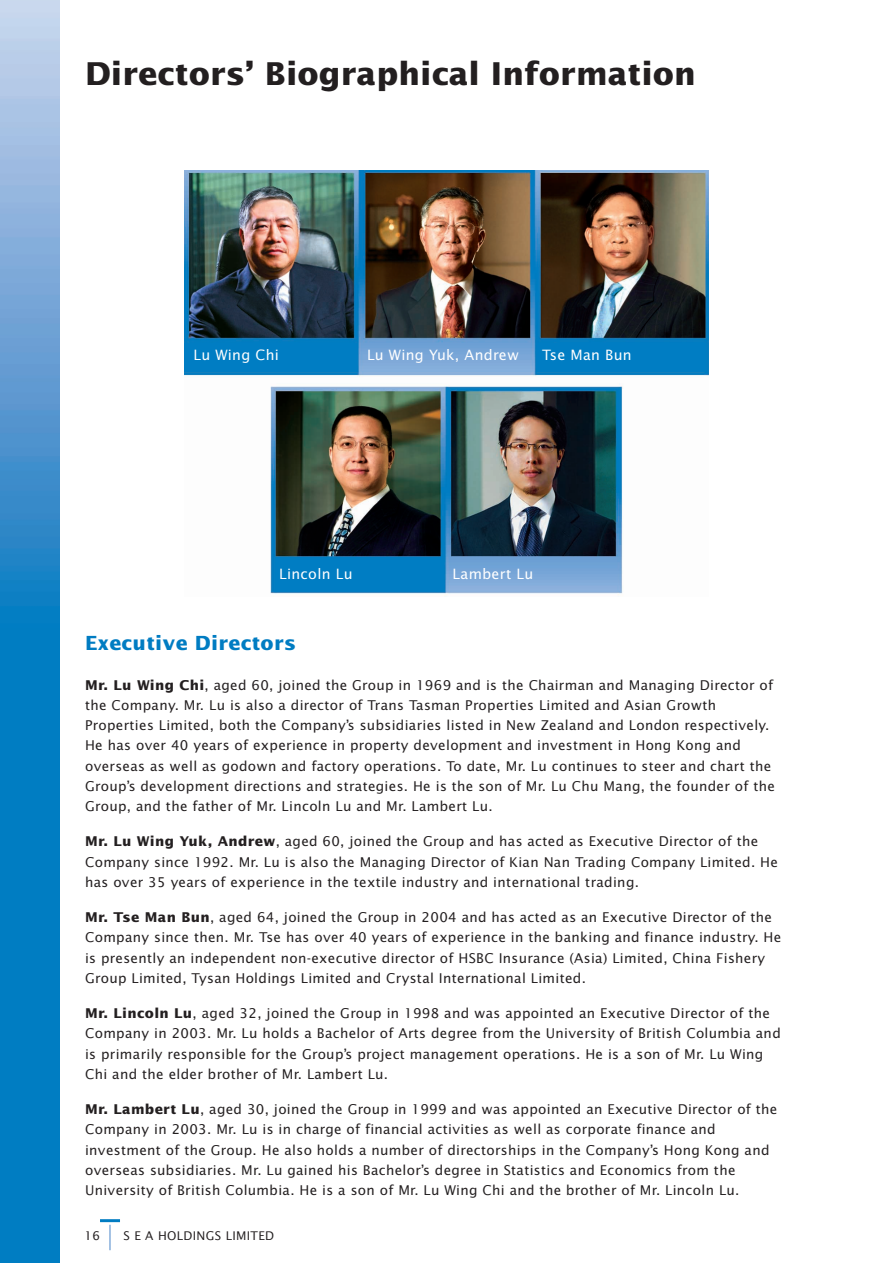
<style>
.page{position:relative;width:893px;height:1263px;background:#fff}
.page>*{position:absolute;margin:0;border:0;box-sizing:border-box;transform-origin:0 0}
.t1{font:700 31.5px "Lucida Sans";color:#231f20}
.t2{font:700 19.5px "Lucida Sans";letter-spacing:.015em;color:#007cc2}
.t3{font:14.25px "Lucida Sans";letter-spacing:.02em;color:#fff}
.t4{font:13.5px/20.2px "Lucida Sans";letter-spacing:.025em;color:#231f20}
.t5{font:12px "Lucida Sans";letter-spacing:.025em;color:#231f20}
.s1{font-weight:700}
</style>
<div class="page">
<img style="left:0;top:0;width:59px;height:1263px">
<hr style="left:109px;top:1225px;width:2px;height:25px;background:#89b0dc">
<hr style="left:100px;top:1219px;width:20px;height:3px;background:#007cc2">
<img style="left:185px;top:170px;width:523px;height:426px">
<h1 class="t1" style="left:85px;top:61px;width:612px">Directors’ Biographical Information</h1>
<p class="t3" style="left:193px;top:349px;width:87px">Lu Wing Chi</p>
<p class="t3" style="left:367px;top:349px;width:154px">Lu Wing Yuk, Andrew</p>
<p class="t3" style="left:542px;top:349px;width:91px">Tse Man Bun</p>
<p class="t3" style="left:279px;top:568px;width:75px">Lincoln Lu</p>
<p class="t3" style="left:452px;top:568px;width:82px">Lambert Lu</p>
<h2 class="t2" style="left:85px;top:635px;width:213px">Executive Directors</h2>
<p class="t4" style="left:85px;top:676px;width:691px"><span class="s1">Mr. Lu Wing Chi</span>, aged 60, joined the Group in 1969 and is the Chairman and Managing Director of the Company. Mr. Lu is also a director of Trans Tasman Properties Limited and Asian Growth Properties Limited, both the Company’s subsidiaries listed in New Zealand and London respectively.<br>He has over 40 years of experience in property development and investment in Hong Kong and overseas as well as godown and factory operations. To date, Mr. Lu continues to steer and chart the Group’s development directions and strategies. He is the son of Mr. Lu Chu Mang, the founder of the Group, and the father of Mr. Lincoln Lu and Mr. Lambert Lu.</p>
<p class="t4" style="left:85px;top:832px;width:694px"><span class="s1">Mr. Lu Wing Yuk, Andrew</span>, aged 60, joined the Group and has acted as Executive Director of the<br>Company since 1992. Mr. Lu is also the Managing Director of Kian Nan Trading Company Limited. He has over 35 years of experience in the textile industry and international trading.</p>
<p class="t4" style="left:85px;top:908px;width:697px"><span class="s1">Mr. Tse Man Bun</span>, aged 64, joined the Group in 2004 and has acted as an Executive Director of the Company since then. Mr. Tse has over 40 years of experience in the banking and finance industry. He is presently an independent non-executive director of HSBC Insurance (Asia) Limited, China Fishery Group Limited, Tysan Holdings Limited and Crystal International Limited.</p>
<p class="t4" style="left:85px;top:1004px;width:697px"><span class="s1">Mr. Lincoln Lu</span>, aged 32, joined the Group in 1998 and was appointed an Executive Director of the Company in 2003. Mr. Lu holds a Bachelor of Arts degree from the University of British Columbia and is primarily responsible for the Group’s project management operations. He is a son of Mr. Lu Wing Chi and the elder brother of Mr. Lambert Lu.</p>
<p class="t4" style="left:85px;top:1100px;width:693px"><span class="s1">Mr. Lambert Lu</span>, aged 30, joined the Group in 1999 and was appointed an Executive Director of the Company in 2003. Mr. Lu is in charge of financial activities as well as corporate finance and investment of the Group. He also holds a number of directorships in the Company’s Hong Kong and overseas subsidiaries. Mr. Lu gained his Bachelor’s degree in Statistics and Economics from the University of British Columbia. He is a son of Mr. Lu Wing Chi and the brother of Mr. Lincoln Lu.</p>
<p class="t5" style="left:84px;top:1230px;width:17px">16</p>
<p class="t5" style="left:123px;top:1230px;width:152px">S E A HOLDINGS LIMITED</p>
</div>
